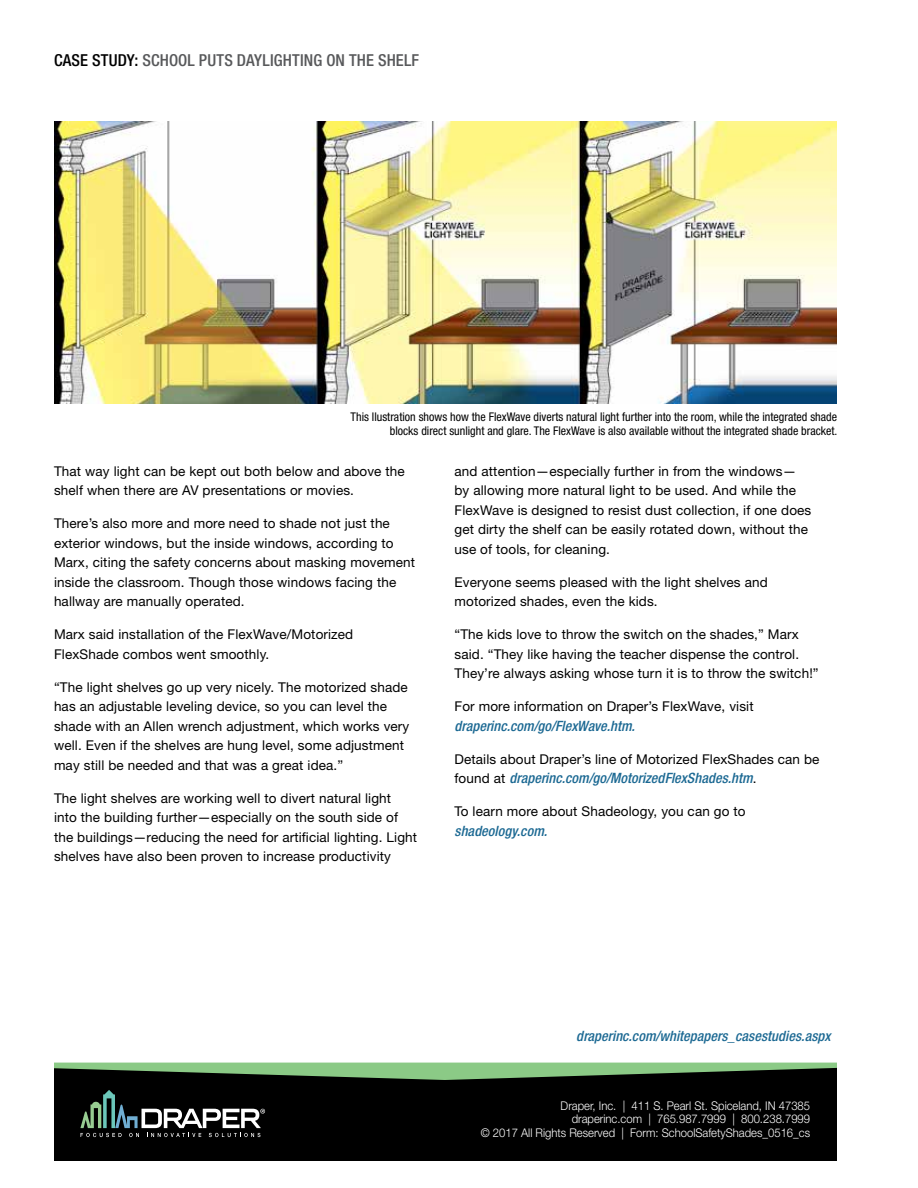
<style>
.page{position:relative;width:918px;height:1188px;background:#fff}
.page>*{position:absolute;margin:0;border:0;box-sizing:border-box;transform-origin:0 0}
.t1{font:500 condensed 16.5px "Helvetica Neue LT Std";letter-spacing:.01em;color:#58595b}
.t2{font:italic 500 condensed 14.25px "Helvetica Neue LT Std";letter-spacing:.005em;color:#1c6993}
.t3{font:13.5px/19.5px "Helvetica Neue LT Std";letter-spacing:.01em;color:#000}
.t4{font:condensed 12px/14.4px "Helvetica Neue LT Std";color:#000;text-align:right}
.t5{font:300 12px/13.5px "Helvetica Neue LT Std";color:#fff;text-align:right;scale:.94 1}
.s1{color:#000}
.s2{font-weight:400;font-style:normal;font-stretch:normal;font-size:13.5px;color:#000}
</style>
<div class="page">
<img style="left:54px;top:122px;width:783px;height:282px">
<div style="left:54px;top:1067px;width:783px;height:94px;background:#000"></div>
<svg style="left:54px;top:1063px;width:783px;height:17px"></svg>
<svg style="left:80px;top:1090px;width:185px;height:47px"></svg>
<p class="t1" style="left:54px;top:50px;width:367px"><span class="s1">CASE STUDY:</span> SCHOOL PUTS DAYLIGHTING ON THE SHELF</p>
<p class="t4" style="left:351px;top:410px;width:488px">This llustration shows how the FlexWave diverts natural light further into the room, while the integrated shade blocks direct sunlight and glare. The FlexWave is also available without the integrated shade bracket.</p>
<p class="t3" style="left:54px;top:461px;width:352px">That way light can be kept out both below and above the shelf when there are AV presentations or movies.</p>
<p class="t3" style="left:54px;top:514px;width:363px">There’s also more and more need to shade not just the exterior windows, but the inside windows, according to Marx, citing the safety concerns about masking movement inside the classroom. Though those windows facing the hallway are manually operated.</p>
<p class="t3" style="left:54px;top:625px;width:301px">Marx said installation of the FlexWave/Motorized<br>FlexShade combos went smoothly.</p>
<p class="t3" style="left:54px;top:677px;width:357px">“The light shelves go up very nicely. The motorized shade has an adjustable leveling device, so you can level the shade with an Allen wrench adjustment, which works very well. Even if the shelves are hung level, some adjustment may still be needed and that was a great idea.”</p>
<p class="t3" style="left:54px;top:788px;width:365px">The light shelves are working well to divert natural light into the building further—especially on the south side of the buildings—reducing the need for artificial lighting. Light shelves have also been proven to increase productivity</p>
<p class="t3" style="left:455px;top:461px;width:358px">and attention—especially further in from the windows— by allowing more natural light to be used. And while the FlexWave is designed to resist dust collection, if one does get dirty the shelf can be easily rotated down, without the use of tools, for cleaning.</p>
<p class="t3" style="left:455px;top:572px;width:315px">Everyone seems pleased with the light shelves and motorized shades, even the kids.</p>
<p class="t3" style="left:455px;top:625px;width:366px">“The kids love to throw the switch on the shades,” Marx said. “They like having the teacher dispense the control.<br>They’re always asking whose turn it is to throw the switch!”</p>
<p class="t3" style="left:455px;top:697px;width:301px">For more information on Draper’s FlexWave, visit</p>
<p class="t2" style="left:454px;top:717px;width:182px">draperinc.com/go/FlexWave.htm.</p>
<p class="t3" style="left:454px;top:749px;width:366px">Details about Draper’s line of Motorized FlexShades can be</p>
<p class="t2" style="left:454px;top:770px;width:304px"><span class="s2">found at</span> draperinc.com/go/MotorizedFlexShades.htm<span class="s2">.</span></p>
<p class="t3" style="left:454px;top:802px;width:293px">To learn more about Shadeology, you can go to</p>
<p class="t2" style="left:454px;top:822px;width:94px">shadeology.com.</p>
<p class="t2" style="left:576px;top:1027px;width:256px">draperinc.com/whitepapers_casestudies.aspx</p>
<p class="t5" style="left:481px;top:1099px;width:352px">Draper, Inc. | 411 S. Pearl St. Spiceland, IN 47385<br>draperinc.com | 765.987.7999 | 800.238.7999<br>© 2017 All Rights Reserved | Form: SchoolSafetyShades_0516_cs</p>
</div>
